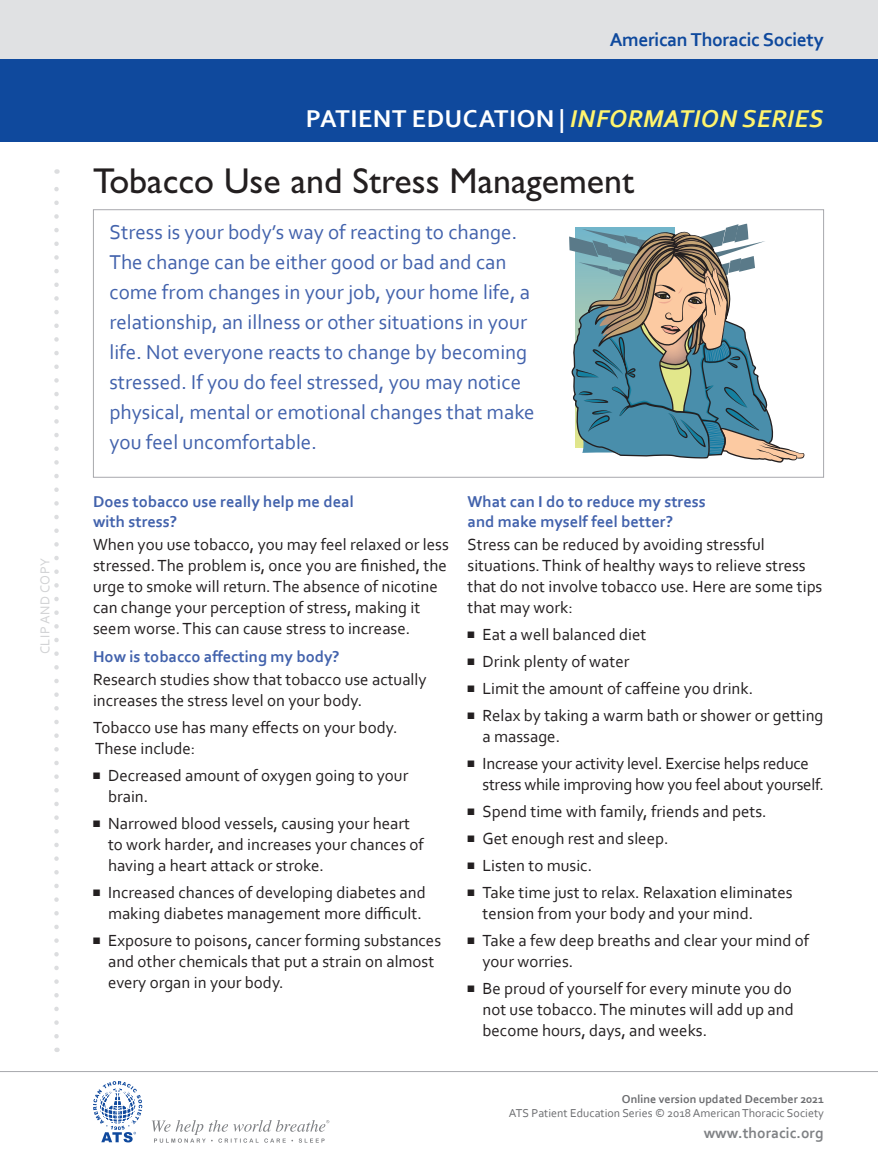
<style>
.page{position:relative;width:878px;height:1175px;background:#fff}
.page>*{position:absolute;margin:0;border:0;box-sizing:border-box;transform-origin:0 0}
.Headline_1{font:36px "Gill Sans Std";color:#231f20}
.t1{font:700 25.5px "Corbel";letter-spacing:.02em;color:#fff}
.Intro_Paragraph{font:21px/30px "Corbel";color:#4262ac}
.t2{font:700 19.5px "Corbel";letter-spacing:-.02em;color:#0f499d}
.Body{font:16.8px/21px "Corbel";color:#231f20}
.Body_Headline{font:700 16.5px/19.5px "Corbel";color:#4262ac}
.t3{font:700 15.45px "Corbel";color:#808285}
.t4{font:13.5px "Corbel";letter-spacing:.04em;color:#d1d2d4}
.t5{font:12px "Corbel";color:#6c6d70}
.t6{font:700 12px "Corbel";color:#6c6d70}
.s1{font-style:italic;color:#fff46d}
</style>
<div class="page">
<div style="left:0;top:0;width:878px;height:59px;background:#e0e1e3"></div>
<div style="left:0;top:59px;width:878px;height:83px;background:#0f499d"></div>
<svg style="left:54px;top:169px;width:5px;height:867px"></svg>
<svg style="left:152px;top:1120px;width:177px;height:22px"></svg>
<svg style="left:93px;top:1081px;width:49px;height:61px"></svg>
<hr style="left:0;top:1071px;width:878px;height:1px;background:#a8a9ad">
<div style="left:93px;top:209px;width:731px;height:268px;border:1px solid #a8a9ad"></div>
<svg style="left:569px;top:224px;width:235px;height:238px"></svg>
<p class="t4" style="left:37px;top:654px;width:98px;rotate:-90deg">CLIP AND COPY</p>
<p class="t2" style="left:609px;top:27px;width:216px">American Thoracic Society</p>
<p class="t1" style="left:306px;top:103px;width:519px">PATIENT EDUCATION | <span class="s1">INFORMATION SERIES</span></p>
<p class="Headline_1" style="left:93px;top:160px;width:542px">Tobacco Use and Stress Management</p>
<p class="Intro_Paragraph" style="left:109px;top:217px;width:426px">Stress is your body’s way of reacting to change.<br>The change can be either good or bad and can come from changes in your job, your home life, a relationship, an illness or other situations in your life. Not everyone reacts to change by becoming stressed. If you do feel stressed, you may notice physical, mental or emotional changes that make you feel uncomfortable.</p>
<p class="Body_Headline" style="left:93px;top:492px;width:262px">Does tobacco use really help me deal with stress?</p>
<p class="Body" style="left:93px;top:533px;width:357px">When you use tobacco, you may feel relaxed or less stressed. The problem is, once you are finished, the urge to smoke will return. The absence of nicotine can change your perception of stress, making it seem worse. This can cause stress to increase.</p>
<p class="Body_Headline" style="left:93px;top:646px;width:248px">How is tobacco affecting my body?</p>
<p class="Body" style="left:93px;top:668px;width:335px">Research studies show that tobacco use actually increases the stress level on your body.</p>
<p class="Body" style="left:93px;top:716px;width:306px">Tobacco use has many effects on your body.<br>These include:</p>
<p class="Body" style="left:108px;top:764px;width:302px;text-indent:-15px">■ Decreased amount of oxygen going to your brain.</p>
<p class="Body" style="left:108px;top:812px;width:317px;text-indent:-15px">■ Narrowed blood vessels, causing your heart to work harder, and increases your chances of having a heart attack or stroke.</p>
<p class="Body" style="left:93px;top:881px;width:334px;text-align:right">■ Increased chances of developing diabetes and making diabetes management more difficult.</p>
<p class="Body" style="left:108px;top:929px;width:334px;text-indent:-15px">■ Exposure to poisons, cancer forming substances and other chemicals that put a strain on almost every organ in your body.</p>
<p class="Body_Headline" style="left:467px;top:492px;width:240px">What can I do to reduce my stress and make myself feel better?</p>
<p class="Body" style="left:467px;top:533px;width:356px">Stress can be reduced by avoiding stressful situations. Think of healthy ways to relieve stress that do not involve tobacco use. Here are some tips that may work:</p>
<p class="Body" style="left:467px;top:623px;width:180px">■ Eat a well balanced diet</p>
<p class="Body" style="left:467px;top:650px;width:163px">■ Drink plenty of water</p>
<p class="Body" style="left:467px;top:677px;width:287px">■ Limit the amount of caffeine you drink.</p>
<p class="Body" style="left:482px;top:704px;width:342px;text-indent:-15px">■ Relax by taking a warm bath or shower or getting a massage.</p>
<p class="Body" style="left:482px;top:752px;width:343px;text-indent:-15px">■ Increase your activity level. Exercise helps reduce stress while improving how you feel about yourself.</p>
<p class="Body" style="left:467px;top:800px;width:300px">■ Spend time with family, friends and pets.</p>
<p class="Body" style="left:467px;top:827px;width:202px">■ Get enough rest and sleep.</p>
<p class="Body" style="left:467px;top:854px;width:126px">■ Listen to music.</p>
<p class="Body" style="left:482px;top:881px;width:312px;text-indent:-15px">■ Take time just to relax. Relaxation eliminates tension from your body and your mind.</p>
<p class="Body" style="left:482px;top:929px;width:328px;text-indent:-15px">■ Take a few deep breaths and clear your mind of your worries.</p>
<p class="Body" style="left:482px;top:977px;width:313px;text-indent:-15px">■ Be proud of yourself for every minute you do not use tobacco. The minutes will add up and become hours, days, and weeks.</p>
<p class="t6" style="left:622px;top:1091px;width:203px">Online version updated December 2021</p>
<p class="t5" style="left:509px;top:1105px;width:316px">ATS Patient Education Series © 2018 American Thoracic Society</p>
<p class="t3" style="left:703px;top:1123px;width:121px">www.thoracic.org</p>
</div>
